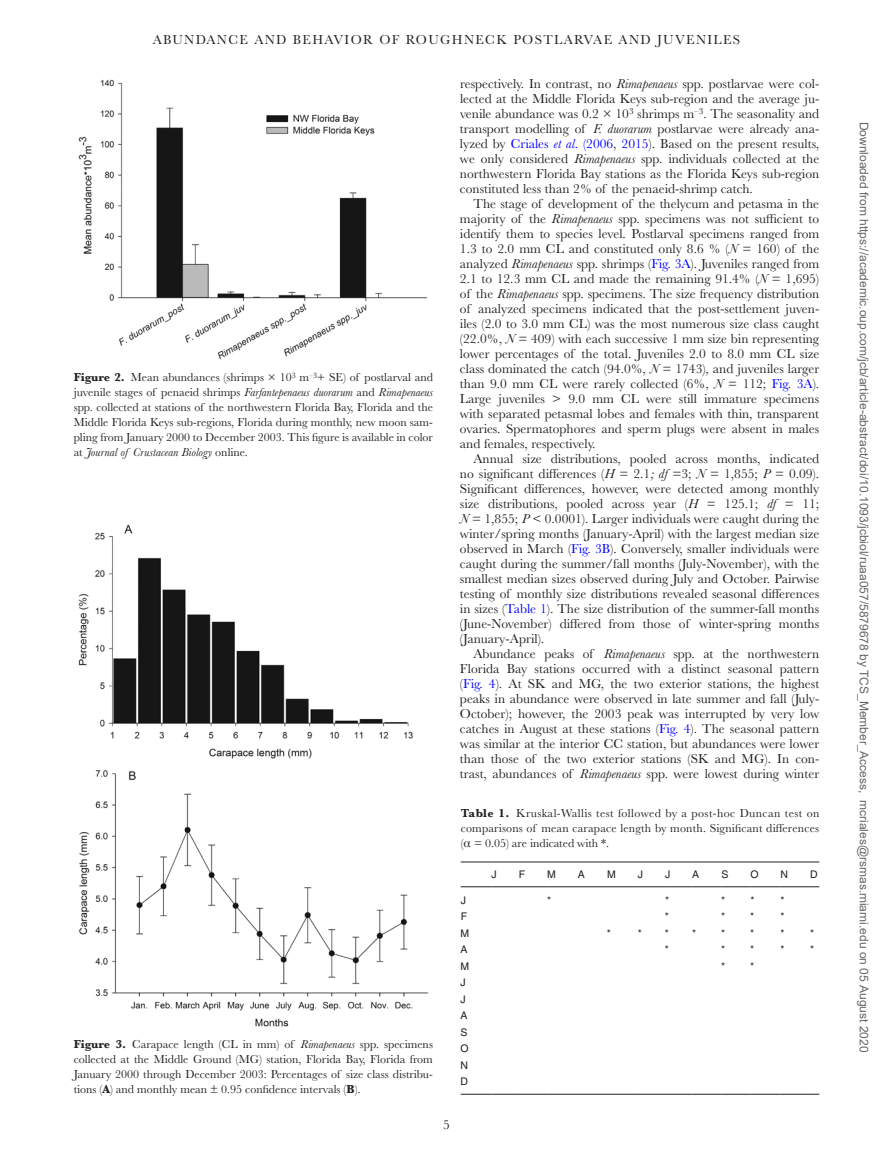
<style>
.page{position:relative;width:893px;height:1174px;background:#fff}
.page>*{position:absolute;margin:0;border:0;box-sizing:border-box;transform-origin:0 0}
.t1{font:13.5px/15px "Baskerville MT Std";color:#231f20;text-align:justify}
.t2{font:13.5px "Baskerville MT Std";letter-spacing:.1em;color:#231f20}
.t3{font:12px/15px "Baskerville MT Std";color:#231f20;text-align:justify}
.t4{font:12px "Arial";color:#666}
.t5{font:10.5px/16.5px "Helvetica LT Std";color:#231f20}
.s1{font-weight:700}
.s2{font-style:italic}
.s3{color:#00f}
.s4{font-style:italic;color:#00f}
.s5{font-family:"Gandhari Unicode"}
</style>
<div class="page">
<img style="left:78px;top:79px;width:350px;height:281px">
<img style="left:78px;top:524px;width:351px;height:503px">
<hr style="left:461px;top:861px;width:30px;height:1px;background:#231f20">
<hr style="left:461px;top:886px;width:30px;height:1px;background:#231f20">
<svg style="left:491px;top:861px;width:56px;height:1px"></svg>
<svg style="left:491px;top:886px;width:56px;height:1px"></svg>
<hr style="left:547px;top:861px;width:31px;height:1px;background:#231f20">
<hr style="left:547px;top:886px;width:31px;height:1px;background:#231f20">
<svg style="left:578px;top:861px;width:29px;height:1px"></svg>
<svg style="left:578px;top:886px;width:29px;height:1px"></svg>
<hr style="left:607px;top:861px;width:31px;height:1px;background:#231f20">
<hr style="left:607px;top:886px;width:31px;height:1px;background:#231f20">
<svg style="left:638px;top:861px;width:112px;height:1px"></svg>
<svg style="left:638px;top:886px;width:112px;height:1px"></svg>
<hr style="left:750px;top:861px;width:31px;height:1px;background:#231f20">
<hr style="left:750px;top:886px;width:31px;height:1px;background:#231f20">
<svg style="left:781px;top:861px;width:38px;height:1px"></svg>
<svg style="left:781px;top:886px;width:38px;height:1px"></svg>
<hr style="left:461px;top:1093px;width:30px;height:1px;background:#231f20">
<svg style="left:491px;top:1093px;width:56px;height:1px"></svg>
<hr style="left:547px;top:1093px;width:31px;height:1px;background:#231f20">
<svg style="left:578px;top:1093px;width:29px;height:1px"></svg>
<hr style="left:607px;top:1093px;width:31px;height:1px;background:#231f20">
<svg style="left:638px;top:1093px;width:112px;height:1px"></svg>
<hr style="left:750px;top:1093px;width:31px;height:1px;background:#231f20">
<svg style="left:781px;top:1093px;width:38px;height:1px"></svg>
<p class="t2" style="left:153px;top:32px;width:589px">ABUNDANCE AND BEHAVIOR OF ROUGHNECK POSTLARVAE AND JUVENILES</p>
<p class="t3" style="left:74px;top:370px;width:361px"><span class="s1">Figure 2.</span> Mean abundances (shrimps × 10<sup>3</sup> m<sup>–3</sup>+ SE) of postlarval and juvenile stages of penaeid shrimps <span class="s2">Farfantepenaeus duorarum</span> and <span class="s2">Rimapenaeus </span>spp. collected at stations of the northwestern Florida Bay, Florida and the Middle Florida Keys sub-regions, Florida during monthly, new moon sam&shy;pling from January 2000 to December 2003. This figure is available in color at <span class="s2">Journal of Crustacean Biology</span> online.</p>
<p class="t1" style="left:460px;top:76px;width:361px">respectively. In contrast, no <span class="s2">Rimapenaeus</span> spp. postlarvae were col&shy;lected at the Middle Florida Keys sub-region and the average ju&shy;venile abundance was 0.2 × 10<sup>3</sup> shrimps m<sup>–3</sup>. The seasonality and transport modelling of <span class="s2">F. duorarum</span> postlarvae were already ana&shy;lyzed by <span class="s3">Criales</span> <span class="s4">et al</span><span class="s3">. (2006</span>, <span class="s3">2015</span>). Based on the present results, we only considered <span class="s2">Rimapenaeus</span> spp. individuals collected at the northwestern Florida Bay stations as the Florida Keys sub-region constituted less than 2% of the penaeid-shrimp catch.</p>
<p class="t1" style="left:460px;top:196px;width:361px;text-indent:14px">The stage of development of the thelycum and petasma in the majority of the <span class="s2">Rimapenaeus</span> spp. specimens was not sufficient to identify them to species level. Postlarval specimens ranged from 1.3 to 2.0 mm CL and constituted only 8.6 % (<span class="s2">N</span> = 160) of the analyzed <span class="s2">Rimapenaeus</span> spp. shrimps (<span class="s3">Fig. 3A</span>). Juveniles ranged from 2.1 to 12.3 mm CL and made the remaining 91.4% (<span class="s2">N</span> = 1,695) of the <span class="s2">Rimapenaeus</span> spp. specimens. The size frequency distribution of analyzed specimens indicated that the post-settlement juven&shy;iles (2.0 to 3.0 mm CL) was the most numerous size class caught (22.0%, <span class="s2">N</span> = 409) with each successive 1 mm size bin representing lower percentages of the total. Juveniles 2.0 to 8.0 mm CL size class dominated the catch (94.0%, <span class="s2">N</span> = 1743), and juveniles larger than 9.0 mm CL were rarely collected (6%, <span class="s2">N</span> = 112; <span class="s3">Fig. 3A</span>).<br>Large juveniles &gt; 9.0 mm CL were still immature specimens with separated petasmal lobes and females with thin, transparent ovaries. Spermatophores and sperm plugs were absent in males and females, respectively.</p>
<p class="t1" style="left:460px;top:451px;width:361px;text-indent:14px">Annual size distributions, pooled across months, indicated no significant differences (<span class="s2">H</span> = 2.1<span class="s2">; df</span> =3; <span class="s2">N</span> = 1,855; <span class="s2">P</span> = 0.09).<br>Significant differences, however, were detected among monthly size distributions, pooled across year (<span class="s2">H</span> = 125.1; <span class="s2">df</span> = 11; <span class="s2">N</span> = 1,855; <span class="s2">P</span> &lt; 0.0001). Larger individuals were caught during the winter/spring months (January-April) with the largest median size observed in March (<span class="s3">Fig. 3B</span>). Conversely, smaller individuals were caught during the summer/fall months (July-November), with the smallest median sizes observed during July and October. Pairwise testing of monthly size distributions revealed seasonal differences in sizes (<span class="s3">Table 1</span>). The size distribution of the summer-fall months (June-November) differed from those of winter-spring months (January-April).</p>
<p class="t1" style="left:460px;top:646px;width:361px;text-indent:14px">Abundance peaks of <span class="s2">Rimapenaeus</span> spp. at the northwestern Florida Bay stations occurred with a distinct seasonal pattern (<span class="s3">Fig. 4</span>). At SK and MG, the two exterior stations, the highest peaks in abundance were observed in late summer and fall (July-October); however, the 2003 peak was interrupted by very low catches in August at these stations (<span class="s3">Fig. 4</span>). The seasonal pattern was similar at the interior CC station, but abundances were lower than those of the two exterior stations (SK and MG). In con&shy;trast, abundances of <span class="s2">Rimapenaeus</span> spp. were lowest during winter</p>
<p class="t3" style="left:74px;top:1037px;width:361px"><span class="s1">Figure 3.</span> Carapace length (CL in mm) of <span class="s2">Rimapenaeus</span> spp. specimens collected at the Middle Ground (MG) station, Florida Bay, Florida from January 2000 through December 2003: Percentages of size class distribu&shy;tions (<span class="s1">A</span>) and monthly mean ± 0.95 confidence intervals (<span class="s1">B</span>).</p>
<p class="t1" style="left:443px;top:1116px;width:8px">5</p>
<p class="t3" style="left:461px;top:805px;width:360px"><span class="s1">Table 1.</span> Kruskal-Wallis test followed by a post-hoc Duncan test on comparisons of mean carapace length by month. Significant differences (<span class="s5">α</span> = 0.05) are indicated with *.</p>
<p class="t5" style="left:491px;top:865px;width:7px">J</p>
<p class="t5" style="left:519px;top:865px;width:8px">F</p>
<p class="t5" style="left:547px;top:865px;width:10px">M</p>
<p class="t5" style="left:578px;top:865px;width:9px">A</p>
<p class="t5" style="left:607px;top:865px;width:10px">M</p>
<p class="t5" style="left:638px;top:865px;width:7px">J</p>
<p class="t5" style="left:665px;top:865px;width:7px">J</p>
<p class="t5" style="left:692px;top:865px;width:9px">A</p>
<p class="t5" style="left:721px;top:865px;width:9px">S</p>
<p class="t5" style="left:750px;top:865px;width:10px">O</p>
<p class="t5" style="left:780px;top:865px;width:9px">N</p>
<p class="t5" style="left:810px;top:865px;width:9px">D</p>
<p class="t5" style="left:461px;top:891px;width:7px">J</p>
<p class="t5" style="left:547px;top:891px;width:6px">*</p>
<p class="t5" style="left:665px;top:891px;width:6px">*</p>
<p class="t5" style="left:721px;top:891px;width:35px">* *</p>
<p class="t5" style="left:780px;top:891px;width:6px">*</p>
<p class="t5" style="left:461px;top:908px;width:8px">F</p>
<p class="t5" style="left:665px;top:908px;width:6px">*</p>
<p class="t5" style="left:721px;top:908px;width:35px">* *</p>
<p class="t5" style="left:780px;top:908px;width:6px">*</p>
<p class="t5" style="left:461px;top:924px;width:10px">M</p>
<p class="t5" style="left:607px;top:924px;width:6px">*</p>
<p class="t5" style="left:638px;top:924px;width:33px">* *</p>
<p class="t5" style="left:692px;top:924px;width:35px">* *</p>
<p class="t5" style="left:750px;top:924px;width:6px">*</p>
<p class="t5" style="left:780px;top:924px;width:6px">*</p>
<p class="t5" style="left:810px;top:924px;width:6px">*</p>
<p class="t5" style="left:461px;top:941px;width:9px">A</p>
<p class="t5" style="left:665px;top:941px;width:6px">*</p>
<p class="t5" style="left:721px;top:941px;width:35px">* *</p>
<p class="t5" style="left:780px;top:941px;width:6px">*</p>
<p class="t5" style="left:810px;top:941px;width:6px">*</p>
<p class="t5" style="left:461px;top:957px;width:10px">M</p>
<p class="t5" style="left:721px;top:957px;width:35px">* *</p>
<p class="t5" style="left:460px;top:974px;width:10px">J<br>J<br>A<br>S<br>O<br>N<br>D</p>
<p class="t4" style="left:868px;top:122px;width:932px;rotate:90deg">Downloaded from https://academic.oup.com/jcb/article-abstract/doi/10.1093/jcbiol/ruaa057/5879678 by TCS_Member_Access, mcriales@rsmas.miami.edu on 05 August 2020</p>
</div>
